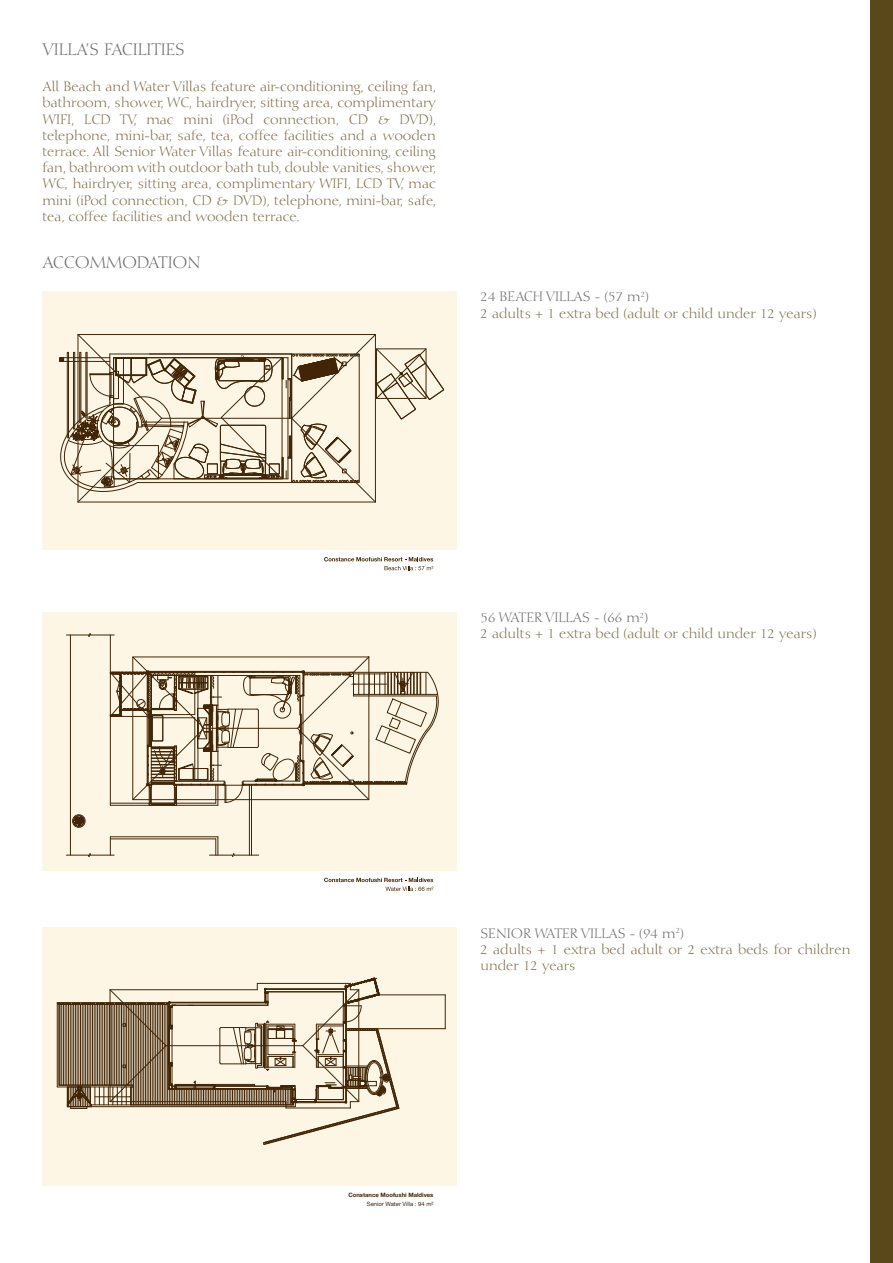
<style>
.page{position:relative;width:893px;height:1263px;background:#fff}
.page>*{position:absolute;margin:0;border:0;box-sizing:border-box;transform-origin:0 0}
.t1{font:16.5px "Diotima";color:#6c6d70}
.t2{font:13.5px/16.2px "Diotima";color:#806d48}
.t3{font:700 5.85px "Helvetica Neue";color:#412506}
.t4{font:5.85px "Helvetica Neue";color:#412506}
.s1{color:#6c6d70}
</style>
<div class="page">
<div style="left:43px;top:291px;width:414px;height:258px;background:#fef6e5"></div>
<svg style="left:59px;top:334px;width:385px;height:169px"></svg>
<svg style="left:324px;top:557px;width:109px;height:13px"></svg>
<div style="left:43px;top:612px;width:414px;height:258px;background:#fef6e5"></div>
<svg style="left:324px;top:878px;width:109px;height:13px"></svg>
<hr style="left:70px;top:635px;width:1px;height:220px;background:#412506">
<hr style="left:110px;top:635px;width:1px;height:170px;background:#412506">
<hr style="left:110px;top:836px;width:108px;height:1px;background:#412506">
<hr style="left:110px;top:839px;width:106px;height:1px;background:#412506">
<hr style="left:251px;top:785px;width:1px;height:70px;background:#412506">
<hr style="left:249px;top:785px;width:1px;height:70px;background:#412506">
<svg style="left:209px;top:837px;width:50px;height:20px"></svg>
<svg style="left:66px;top:837px;width:48px;height:20px"></svg>
<svg style="left:66px;top:633px;width:48px;height:4px"></svg>
<svg style="left:75px;top:817px;width:10px;height:9px"></svg>
<div style="left:73px;top:816px;width:11px;height:10px;border:1px solid #412506;border-radius:50%"></div>
<div style="left:72px;top:815px;width:13px;height:12px;border:1px solid #412506;border-radius:50%"></div>
<svg style="left:110px;top:657px;width:329px;height:149px"></svg>
<div style="left:871px;top:0;width:22px;height:1263px;background:#5a471a"></div>
<div style="left:43px;top:927px;width:414px;height:258px;background:#fef6e5"></div>
<hr style="left:445px;top:995px;width:1px;height:34px;background:#412506">
<hr style="left:379px;top:994px;width:66px;height:1px;background:#412506">
<hr style="left:378px;top:1028px;width:67px;height:1px;background:#412506">
<svg style="left:57px;top:977px;width:342px;height:168px"></svg>
<p class="t1" style="left:43px;top:40px;width:144px">VILLA’S FACILITIES</p>
<p class="t2" style="left:43px;top:79px;width:396px;text-align:justify">All Beach and Water Villas feature air-conditioning, ceiling fan, bathroom, shower, WC, hairdryer, sitting area, complimentary WIFI, LCD TV, mac mini (iPod connection, CD &amp; DVD), telephone, mini-bar, safe, tea, coffee facilities and a wooden terrace. All Senior Water Villas feature air-conditioning, ceiling fan, bathroom with outdoor bath tub, double vanities, shower, WC, hairdryer, sitting area, complimentary WIFI, LCD TV, mac mini (iPod connection, CD &amp; DVD), telephone, mini-bar, safe, tea, coffee facilities and wooden terrace.</p>
<p class="t1" style="left:43px;top:252px;width:160px">ACCOMMODATION</p>
<p class="t2" style="left:480px;top:289px;width:337px"><span class="s1">24 BEACH VILLAS - (57 m</span><sup>2</sup><span class="s1">)<br></span>2 adults + 1 extra bed (adult or child under 12 years)</p>
<p class="t2" style="left:480px;top:610px;width:337px"><span class="s1">56 WATER VILLAS - (66 m</span><sup>2</sup><span class="s1">)<br></span>2 adults + 1 extra bed (adult or child under 12 years)</p>
<p class="t2" style="left:480px;top:925px;width:371px"><span class="s1">SENIOR WATER VILLAS - (94 m</span><sup>2</sup><span class="s1">)<br></span>2 adults + 1 extra bed adult or 2 extra beds for children under 12 years</p>
<p class="t3" style="left:348px;top:1191px;width:87px">Constance Moofushi Maldives</p>
<p class="t4" style="left:367px;top:1200px;width:68px">Senior Water Villa : 94 m²</p>
</div>
